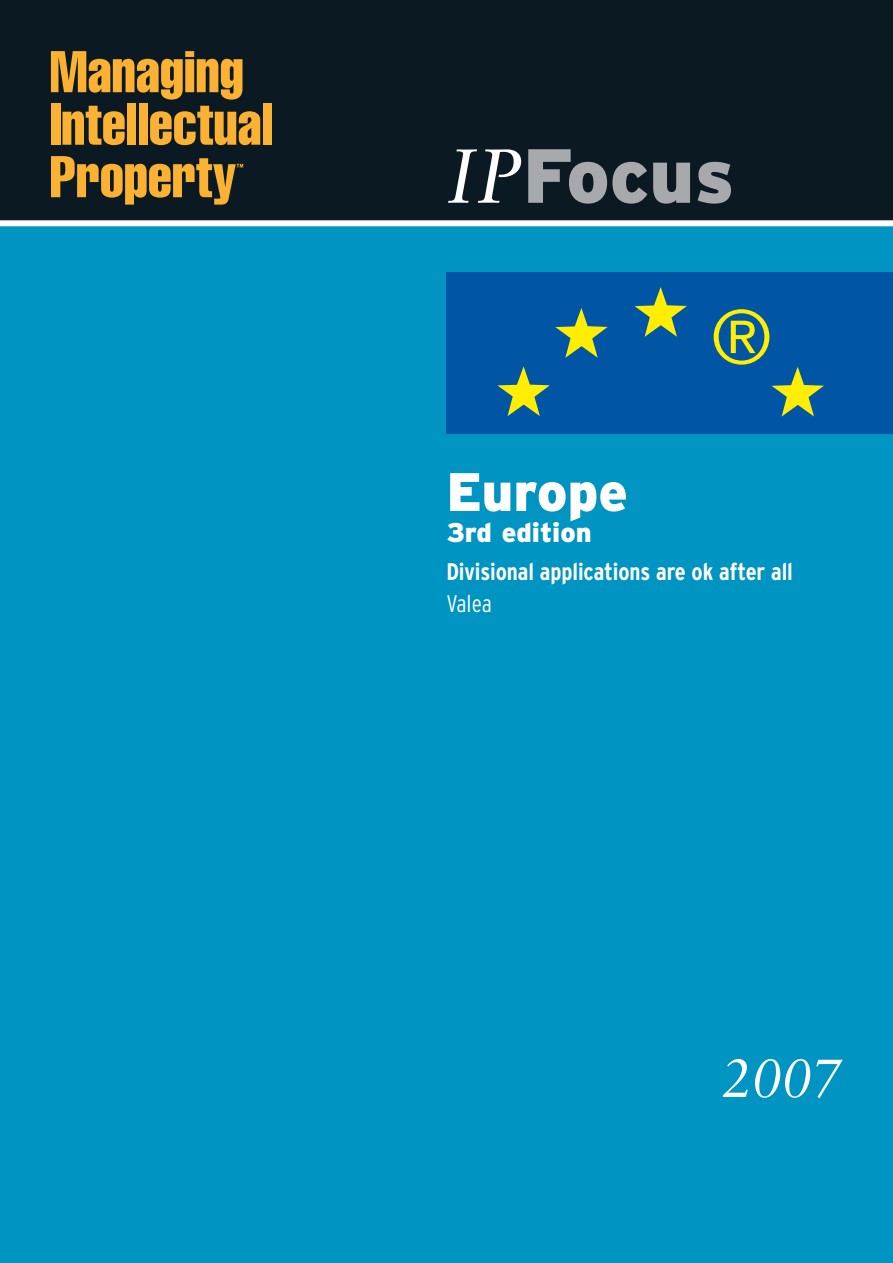
<style>
.page{position:relative;width:893px;height:1263px;background:#fff}
.page>*{position:absolute;margin:0;border:0;box-sizing:border-box;transform-origin:0 0}
.t1{font:900 76.5px "Interstate";letter-spacing:-.005em;color:#a8a9ad}
.t2{font:900 54px "Interstate";color:#fff}
.t3{font:italic 54px "Sabon";color:#fff}
.t4{font:900 27px "Interstate";color:#fff}
.t5{font:700 condensed 24px "Interstate";letter-spacing:-.005em;color:#fff}
.t6{font:300 condensed 24px "Interstate";color:#fff}
.s1{font-family:"Sabon";font-weight:400;font-style:italic;color:#fff}
</style>
<div class="page">
<div style="left:0;top:223px;width:893px;height:1040px;background:#0094c3"></div>
<div style="left:0;top:0;width:893px;height:223px;background:#0b1a22"></div>
<div style="left:446px;top:272px;width:447px;height:162px;background:#0155a5"></div>
<svg style="left:634px;top:287px;width:53px;height:50px"></svg>
<svg style="left:497px;top:366px;width:53px;height:50px"></svg>
<svg style="left:555px;top:308px;width:53px;height:50px"></svg>
<svg style="left:714px;top:309px;width:110px;height:108px"></svg>
<svg style="left:51px;top:51px;width:191px;height:49px"></svg>
<div style="left:51px;top:104px;width:9px;height:41px;background:#fbb131"></div>
<svg style="left:62px;top:106px;width:63px;height:39px"></svg>
<div style="left:127px;top:104px;width:9px;height:41px;background:#fbb131"></div>
<div style="left:139px;top:104px;width:9px;height:41px;background:#fbb131"></div>
<svg style="left:150px;top:106px;width:110px;height:39px"></svg>
<div style="left:263px;top:104px;width:9px;height:41px;background:#fbb131"></div>
<svg style="left:51px;top:156px;width:192px;height:49px"></svg>
<div style="left:0;top:220px;width:893px;height:6px;background:#fff"></div>
<h1 class="t1" style="left:446px;top:147px;width:289px"><span class="s1">IP</span>Focus</h1>
<h2 class="t2" style="left:446px;top:472px;width:183px">Europe</h2>
<p class="t4" style="left:446px;top:523px;width:147px">3rd edition</p>
<p class="t5" style="left:446px;top:563px;width:348px">Divisional applications are ok after all</p>
<p class="t6" style="left:446px;top:595px;width:47px">Valea</p>
<h2 class="t3" style="left:722px;top:1056px;width:122px">2007</h2>
</div>
